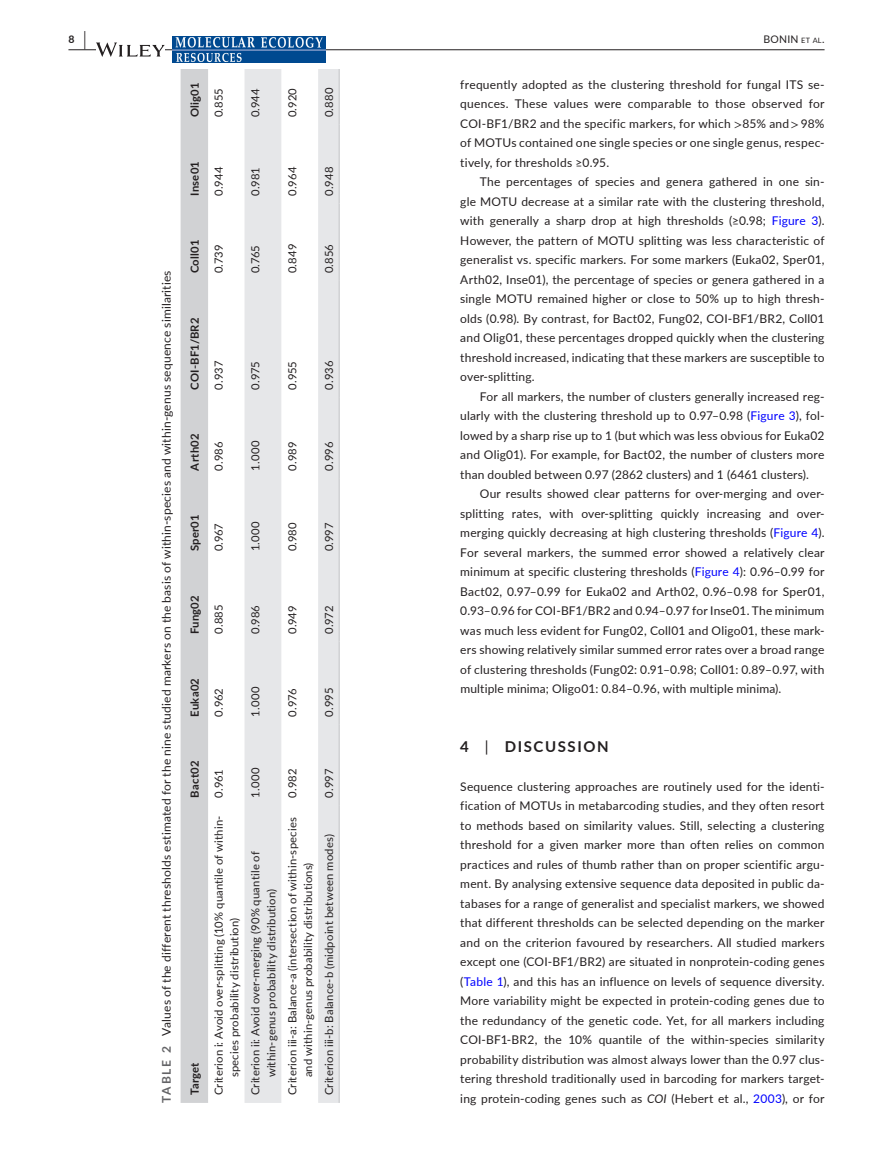
<style>
.page{position:relative;width:893px;height:1174px;background:#fff}
.page>*{position:absolute;margin:0;border:0;box-sizing:border-box;transform-origin:0 0}
.t1{font:700 15px "Lato";letter-spacing:.11em;color:#231f20}
.t2{font:12px/19.5px "Lato";letter-spacing:.015em;color:#231f20;text-align:justify}
.t3{font:700 12px "Lato";letter-spacing:.145em;color:#636366}
.t4{font:11.25px/15.8px "Lato";letter-spacing:.015em;color:#231f20}
.t5{font:700 11.25px "Lato";letter-spacing:.02em;color:#231f20}
.t6{font:10.5px "Lato";letter-spacing:.02em;color:#231f20}
.t7{font:700 10.5px "Lato";color:#231f20}
.s1{font-size:19.5px}
.s2{font-size:7.35px}
.s3{font-family:"STIX"}
.s4{color:#00f}
.s5{font-weight:400}
.s6{font-style:italic}
</style>
<div class="page">
<hr style="left:68px;top:49px;width:756px;height:1px;background:#231f20">
<svg style="left:96px;top:42px;width:69px;height:15px"></svg>
<img style="left:172px;top:37px;width:154px;height:25px">
<div style="left:181px;top:69px;width:27px;height:1033px;background:#d1d2d4"></div>
<svg style="left:245px;top:69px;width:93px;height:1033px;fill:#e6e7e9"></svg>
<hr style="left:338px;top:805px;width:2px;height:297px;background:#d1d2d4">
<hr style="left:338px;top:724px;width:2px;height:81px;background:#d1d2d4">
<hr style="left:338px;top:641px;width:2px;height:83px;background:#d1d2d4">
<hr style="left:338px;top:559px;width:2px;height:82px;background:#d1d2d4">
<hr style="left:338px;top:478px;width:2px;height:81px;background:#d1d2d4">
<hr style="left:338px;top:397px;width:2px;height:81px;background:#d1d2d4">
<hr style="left:338px;top:281px;width:2px;height:116px;background:#d1d2d4">
<hr style="left:338px;top:203px;width:2px;height:78px;background:#d1d2d4">
<hr style="left:338px;top:125px;width:2px;height:78px;background:#d1d2d4">
<hr style="left:338px;top:69px;width:2px;height:56px;background:#d1d2d4">
<p class="t7" style="left:68px;top:31px;width:19px">8 <span class="s1">|</span></p>
<p class="t6" style="left:763px;top:31px;width:62px">BONIN <span class="s2">et al</span>.</p>
<p class="t2" style="left:460px;top:74px;width:366px">frequently adopted as the clustering threshold for fungal ITS se&shy;quences. These values were comparable to those observed for COI-BF1/BR2 and the specific markers, for which <span class="s3">&gt;</span>85% and <span class="s3">&gt;</span> 98% of MOTUs contained one single species or one single genus, respec&shy;tively, for thresholds ≥0.95.</p>
<p class="t2" style="left:460px;top:171px;width:366px;text-indent:20px">The percentages of species and genera gathered in one sin&shy;gle MOTU decrease at a similar rate with the clustering threshold, with generally a sharp drop at high thresholds (≥0.98; <span class="s4">Figure 3</span>).<br>However, the pattern of MOTU splitting was less characteristic of generalist vs. specific markers. For some markers (Euka02, Sper01, Arth02, Inse01), the percentage of species or genera gathered in a single MOTU remained higher or close to 50% up to high thresh&shy;olds (0.98). By contrast, for Bact02, Fung02, COI-BF1/BR2, Coll01 and Olig01, these percentages dropped quickly when the clustering threshold increased, indicating that these markers are susceptible to over-splitting.</p>
<p class="t2" style="left:460px;top:386px;width:366px;text-indent:20px">For all markers, the number of clusters generally increased reg&shy;ularly with the clustering threshold up to 0.97–0.98 (<span class="s4">Figure 3</span>), fol&shy;lowed by a sharp rise up to 1 (but which was less obvious for Euka02 and Olig01). For example, for Bact02, the number of clusters more than doubled between 0.97 (2862 clusters) and 1 (6461 clusters).</p>
<p class="t2" style="left:460px;top:483px;width:366px;text-indent:20px">Our results showed clear patterns for over-merging and over&shy;splitting rates, with over-splitting quickly increasing and over&shy;merging quickly decreasing at high clustering thresholds (<span class="s4">Figure 4</span>).<br>For several markers, the summed error showed a relatively clear minimum at specific clustering thresholds (<span class="s4">Figure 4</span>): 0.96–0.99 for Bact02, 0.97–0.99 for Euka02 and Arth02, 0.96–0.98 for Sper01, 0.93–0.96 for COI-BF1/BR2 and 0.94–0.97 for Inse01. The minimum was much less evident for Fung02, Coll01 and Oligo01, these mark&shy;ers showing relatively similar summed error rates over a broad range of clustering thresholds (Fung02: 0.91–0.98; Coll01: 0.89–0.97, with multiple minima; Oligo01: 0.84–0.96, with multiple minima).</p>
<p class="t5" style="left:186px;top:117px;width:36px;rotate:-90deg">Olig01</p>
<p class="t4" style="left:321px;top:117px;width:31px;rotate:-90deg">0.880</p>
<p class="t4" style="left:247px;top:117px;width:31px;rotate:-90deg">0.944</p>
<p class="t4" style="left:284px;top:117px;width:31px;rotate:-90deg">0.920</p>
<p class="t4" style="left:210px;top:117px;width:31px;rotate:-90deg">0.855</p>
<p class="t5" style="left:186px;top:196px;width:36px;rotate:-90deg">Inse01</p>
<p class="t4" style="left:210px;top:196px;width:31px;rotate:-90deg">0.944</p>
<p class="t4" style="left:284px;top:196px;width:31px;rotate:-90deg">0.964</p>
<p class="t4" style="left:321px;top:196px;width:31px;rotate:-90deg">0.948</p>
<p class="t4" style="left:247px;top:196px;width:30px;rotate:-90deg">0.981</p>
<p class="t5" style="left:186px;top:273px;width:35px;rotate:-90deg">Coll01</p>
<p class="t4" style="left:321px;top:273px;width:31px;rotate:-90deg">0.856</p>
<p class="t4" style="left:284px;top:273px;width:31px;rotate:-90deg">0.849</p>
<p class="t4" style="left:210px;top:273px;width:30px;rotate:-90deg">0.739</p>
<p class="t4" style="left:247px;top:273px;width:30px;rotate:-90deg">0.765</p>
<p class="t2" style="left:156px;top:1035px;width:767px;rotate:-90deg">Values of the different thresholds estimated for the nine studied markers on the basis of within-species and within-genus sequence similarities</p>
<p class="t5" style="left:186px;top:389px;width:74px;rotate:-90deg">COI-BF1/BR2</p>
<p class="t4" style="left:321px;top:389px;width:31px;rotate:-90deg">0.936</p>
<p class="t4" style="left:210px;top:389px;width:30px;rotate:-90deg">0.937</p>
<p class="t4" style="left:247px;top:389px;width:30px;rotate:-90deg">0.975</p>
<p class="t4" style="left:284px;top:389px;width:30px;rotate:-90deg">0.955</p>
<p class="t5" style="left:186px;top:470px;width:39px;rotate:-90deg">Arth02</p>
<p class="t4" style="left:247px;top:470px;width:32px;rotate:-90deg">1.000</p>
<p class="t4" style="left:210px;top:470px;width:30px;rotate:-90deg">0.986</p>
<p class="t4" style="left:321px;top:470px;width:30px;rotate:-90deg">0.996</p>
<p class="t4" style="left:284px;top:470px;width:30px;rotate:-90deg">0.989</p>
<p class="t5" style="left:186px;top:551px;width:38px;rotate:-90deg">Sper01</p>
<p class="t4" style="left:247px;top:551px;width:32px;rotate:-90deg">1.000</p>
<p class="t4" style="left:284px;top:551px;width:31px;rotate:-90deg">0.980</p>
<p class="t4" style="left:321px;top:551px;width:30px;rotate:-90deg">0.997</p>
<p class="t4" style="left:210px;top:551px;width:30px;rotate:-90deg">0.967</p>
<p class="t5" style="left:186px;top:634px;width:40px;rotate:-90deg">Fung02</p>
<p class="t4" style="left:210px;top:634px;width:31px;rotate:-90deg">0.885</p>
<p class="t4" style="left:247px;top:634px;width:30px;rotate:-90deg">0.986</p>
<p class="t4" style="left:321px;top:634px;width:30px;rotate:-90deg">0.972</p>
<p class="t4" style="left:284px;top:634px;width:30px;rotate:-90deg">0.949</p>
<p class="t5" style="left:186px;top:716px;width:40px;rotate:-90deg">Euka02</p>
<p class="t4" style="left:247px;top:716px;width:32px;rotate:-90deg">1.000</p>
<p class="t4" style="left:321px;top:716px;width:30px;rotate:-90deg">0.995</p>
<p class="t4" style="left:210px;top:716px;width:30px;rotate:-90deg">0.962</p>
<p class="t4" style="left:284px;top:716px;width:30px;rotate:-90deg">0.976</p>
<p class="t1" style="left:460px;top:735px;width:150px">4 <span class="s5">|</span> DISCUSSION</p>
<p class="t2" style="left:460px;top:776px;width:366px">Sequence clustering approaches are routinely used for the identi&shy;fication of MOTUs in metabarcoding studies, and they often resort to methods based on similarity values. Still, selecting a clustering threshold for a given marker more than often relies on common practices and rules of thumb rather than on proper scientific argu&shy;ment. By analysing extensive sequence data deposited in public da&shy;tabases for a range of generalist and specialist markers, we showed that different thresholds can be selected depending on the marker and on the criterion favoured by researchers. All studied markers except one (COI-BF1/BR2) are situated in nonprotein-coding genes (<span class="s4">Table 1</span>), and this has an influence on levels of sequence diversity.<br>More variability might be expected in protein-coding genes due to the redundancy of the genetic code. Yet, for all markers including COI-BF1-BR2, the 10% quantile of the within-species similarity probability distribution was almost always lower than the 0.97 clus&shy;tering threshold traditionally used in barcoding for markers target-</p>
<p class="t5" style="left:186px;top:797px;width:39px;rotate:-90deg">Bact02</p>
<p class="t4" style="left:247px;top:797px;width:32px;rotate:-90deg">1.000</p>
<p class="t4" style="left:321px;top:797px;width:30px;rotate:-90deg">0.997</p>
<p class="t4" style="left:284px;top:797px;width:30px;rotate:-90deg">0.982</p>
<p class="t4" style="left:210px;top:797px;width:30px;rotate:-90deg">0.961</p>
<p class="t4" style="left:210px;top:1077px;width:263px;text-indent:-18px;rotate:-90deg">Criterion i: Avoid over-splitting (10% quantile of within&shy;species probability distribution)</p>
<p class="t4" style="left:284px;top:1077px;width:262px;text-indent:-18px;rotate:-90deg">Criterion iii-a: Balance-a (intersection of within-species and within-genus probability distributions)</p>
<p class="t4" style="left:321px;top:1095px;width:263px;rotate:-90deg">Criterion iii-b: Balance-b (midpoint between modes)</p>
<p class="t4" style="left:247px;top:1077px;width:228px;text-indent:-18px;rotate:-90deg">Criterion ii: Avoid over-merging (90% quantile of within-genus probability distribution)</p>
<p class="t3" style="left:158px;top:1102px;width:58px;rotate:-90deg">TABLE 2</p>
<p class="t5" style="left:186px;top:1095px;width:34px;rotate:-90deg">Target</p>
<p class="t2" style="left:460px;top:1088px;width:366px">ing protein-coding genes such as <span class="s6">COI</span> (Hebert et al., <span class="s4">2003</span>), or for</p>
</div>
